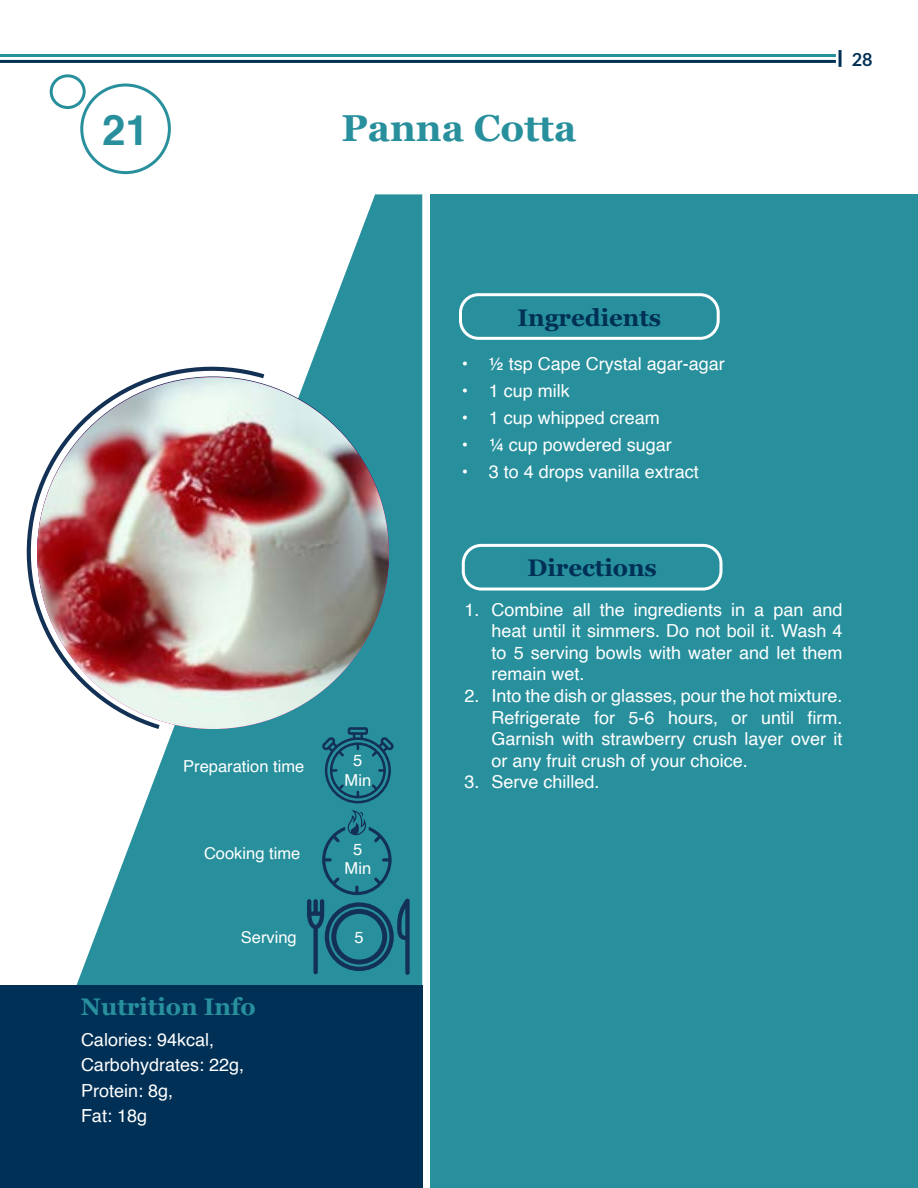
<style>
.page{position:relative;width:918px;height:1188px;background:#fff}
.page>*{position:absolute;margin:0;border:0;box-sizing:border-box;transform-origin:0 0}
.t1{font:700 42px "Helvetica";color:#28909d}
.t2{font:700 37.5px "Georgia";color:#28909d}
.t3{font:700 24px "Georgia";color:#003056}
.t4{font:700 24px "Georgia";color:#28909d}
.t5{font:18px/21.6px "Helvetica";color:#fff;text-align:justify}
.t6{font:700 18px "Lato";color:#003056}
.t7{font:16.5px/19.5px "Helvetica";color:#fff;text-align:center}
</style>
<div class="page">
<hr style="left:0;top:54px;width:836px;height:3px;background:#28909d">
<hr style="left:0;top:60px;width:836px;height:3px;background:#003056">
<hr style="left:839px;top:50px;width:3px;height:17px;background:#003056">
<div style="left:80px;top:84px;width:91px;height:90px;border:3px solid #28909d;border-radius:50%"></div>
<div style="left:50px;top:74px;width:36px;height:35px;border:3px solid #28909d;border-radius:50%"></div>
<div style="left:430px;top:194px;width:488px;height:994px;background:#28909d"></div>
<svg style="left:76px;top:194px;width:346px;height:791px;fill:#28909d"></svg>
<svg style="left:26px;top:345px;width:238px;height:384px"></svg>
<div style="left:0;top:985px;width:422px;height:203px;background:#003056"></div>
<svg style="left:322px;top:727px;width:72px;height:76px;background:#22788b"></svg>
<svg style="left:307px;top:810px;width:103px;height:165px;background:#237b8d"></svg>
<img style="left:37px;top:377px;width:352px;height:352px;border-radius:176px">
<div style="left:459px;top:293px;width:261px;height:47px;border:3px solid #fff;border-radius:18px"></div>
<div style="left:462px;top:544px;width:260px;height:47px;border:3px solid #fff;border-radius:18px"></div>
<h1 class="t1" style="left:102px;top:96px;width:48px">21</h1>
<h2 class="t2" style="left:341px;top:104px;width:237px">Panna Cotta</h2>
<p class="t6" style="left:852px;top:49px;width:22px">28</p>
<p class="t7" style="left:183px;top:756px;width:123px">Preparation time</p>
<p class="t7" style="left:204px;top:844px;width:98px">Cooking time</p>
<p class="t7" style="left:241px;top:928px;width:57px">Serving</p>
<h3 class="t4" style="left:81px;top:991px;width:176px">Nutrition Info</h3>
<p class="t5" style="left:81px;top:1027px;width:165px;line-height:25.5px;text-align:left">Calories: 94kcal,<br>Carbohydrates: 22g,<br>Protein: 8g,<br>Fat: 18g</p>
<p class="t7" style="left:345px;top:751px;width:28px">5<br>Min</p>
<p class="t7" style="left:345px;top:840px;width:28px">5<br>Min</p>
<p class="t7" style="left:355px;top:928px;width:11px">5</p>
<h3 class="t3" style="left:517px;top:302px;width:145px">Ingredients</h3>
<p class="t5" style="left:462px;top:353px;width:265px">• ½ tsp Cape Crystal agar-agar</p>
<p class="t5" style="left:462px;top:380px;width:110px">• 1 cup milk</p>
<p class="t5" style="left:462px;top:407px;width:200px">• 1 cup whipped cream</p>
<p class="t5" style="left:462px;top:434px;width:212px">• ¼ cup powdered sugar</p>
<p class="t5" style="left:462px;top:461px;width:239px">• 3 to 4 drops vanilla extract</p>
<h3 class="t3" style="left:527px;top:553px;width:131px">Directions</h3>
<p class="t5" style="left:492px;top:599px;width:352px;text-indent:-27px">1. Combine all the ingredients in a pan and heat until it simmers. Do not boil it. Wash 4 to 5 serving bowls with water and let them remain wet.</p>
<p class="t5" style="left:492px;top:686px;width:353px;text-indent:-27px">2. Into the dish or glasses, pour the hot mixture.<br>Refrigerate for 5-6 hours, or until firm.<br>Garnish with strawberry crush layer over it or any fruit crush of your choice.</p>
<p class="t5" style="left:465px;top:772px;width:137px">3. Serve chilled.</p>
</div>
